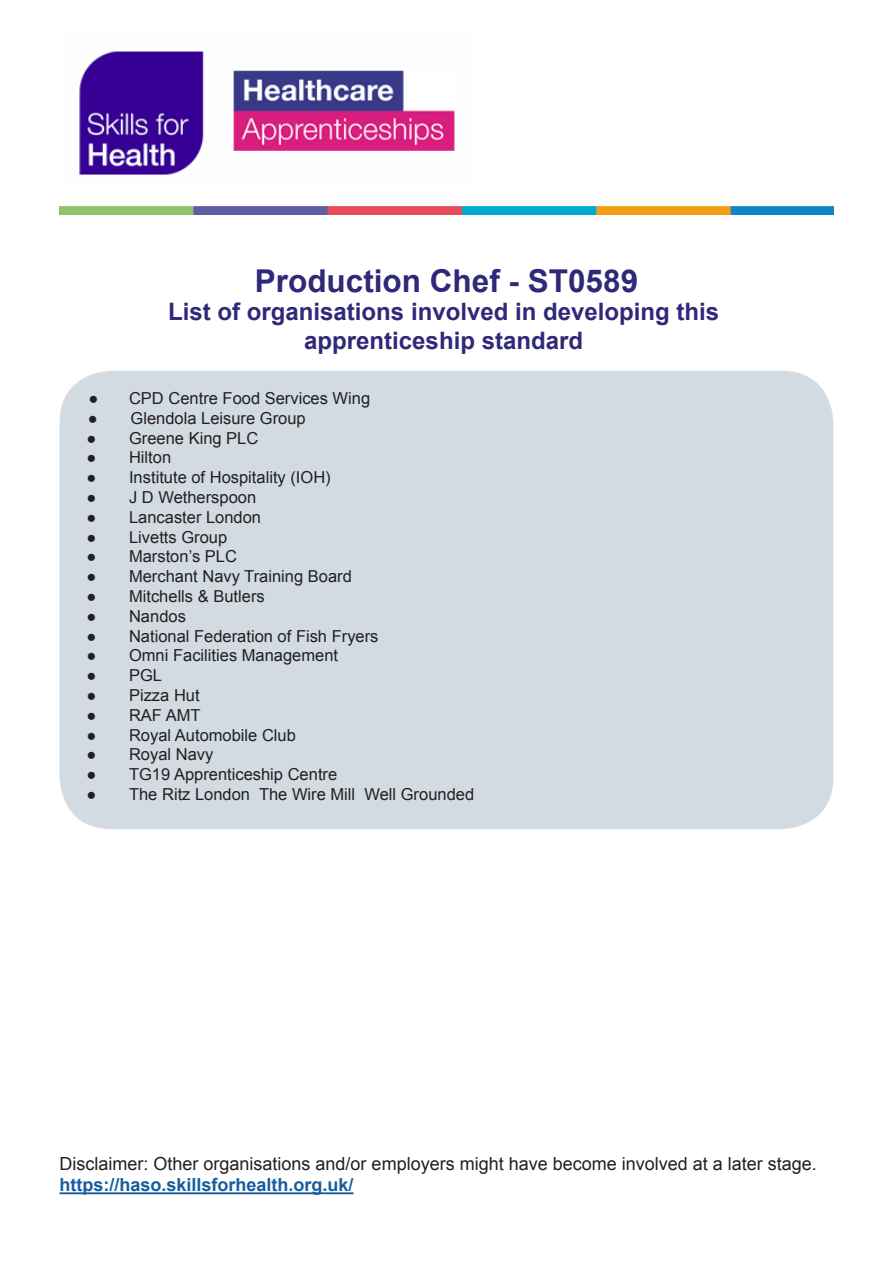
<style>
.page{position:relative;width:893px;height:1263px;background:#fff}
.page>*{position:absolute;margin:0;border:0;box-sizing:border-box;transform-origin:0 0}
.Heading_one{font:700 31.5px "Arial";color:#302878}
.Heading_two{font:700 24px/28.8px "Arial";color:#302878;text-align:center}
.Body_text{font:18px "Arial";color:#231f20}
.Heading_three_HASO{font:700 18px "Arial";color:#175d9e}
.t1{font:16.5px "Arial";color:#231f20}
.s1{font-weight:700}
</style>
<div class="page">
<img style="left:79px;top:51px;width:376px;height:124px">
<img style="left:60px;top:207px;width:773px;height:7px">
<div style="left:60px;top:371px;width:773px;height:457px;background:#d3dbe2;border-radius:51px"></div>
<hr style="left:60px;top:1192px;width:294px;height:2px;background:#175d9e">
<p class="Heading_one" style="left:255px;top:260px;width:385px">Production Chef - ST0589</p>
<p class="Heading_two" style="left:168px;top:298px;width:552px">List of organisations involved in developing this apprenticeship standard</p>
<p class="t1" style="left:89px;top:387px;width:283px"><span class="s1">●</span> CPD Centre Food Services Wing</p>
<p class="t1" style="left:88px;top:407px;width:219px"><span class="s1">●</span> Glendola Leisure Group</p>
<p class="t1" style="left:86px;top:427px;width:174px"><span class="s1">●</span> Greene King PLC</p>
<p class="t1" style="left:86px;top:447px;width:86px"><span class="s1">●</span> Hilton</p>
<p class="t1" style="left:86px;top:467px;width:246px"><span class="s1">●</span> Institute of Hospitality (IOH)</p>
<p class="t1" style="left:86px;top:486px;width:171px"><span class="s1">●</span> J D Wetherspoon</p>
<p class="t1" style="left:86px;top:506px;width:176px"><span class="s1">●</span> Lancaster London</p>
<p class="t1" style="left:86px;top:526px;width:142px"><span class="s1">●</span> Livetts Group</p>
<p class="t1" style="left:86px;top:546px;width:152px"><span class="s1">●</span> Marston’s PLC</p>
<p class="t1" style="left:86px;top:566px;width:267px"><span class="s1">●</span> Merchant Navy Training Board</p>
<p class="t1" style="left:86px;top:585px;width:180px"><span class="s1">●</span> Mitchells &amp; Butlers</p>
<p class="t1" style="left:86px;top:605px;width:101px"><span class="s1">●</span> Nandos</p>
<p class="t1" style="left:86px;top:625px;width:294px"><span class="s1">●</span> National Federation of Fish Fryers</p>
<p class="t1" style="left:86px;top:645px;width:253px"><span class="s1">●</span> Omni Facilities Management</p>
<p class="t1" style="left:86px;top:665px;width:77px"><span class="s1">●</span> PGL</p>
<p class="t1" style="left:86px;top:684px;width:115px"><span class="s1">●</span> Pizza Hut</p>
<p class="t1" style="left:86px;top:704px;width:116px"><span class="s1">●</span> RAF AMT</p>
<p class="t1" style="left:86px;top:724px;width:211px"><span class="s1">●</span> Royal Automobile Club</p>
<p class="t1" style="left:86px;top:744px;width:129px"><span class="s1">●</span> Royal Navy</p>
<p class="t1" style="left:86px;top:764px;width:252px"><span class="s1">●</span> TG19 Apprenticeship Centre</p>
<p class="t1" style="left:87px;top:783px;width:389px"><span class="s1">●</span> The Ritz London The Wire Mill Well Grounded</p>
<p class="Body_text" style="left:60px;top:1152px;width:759px">Disclaimer: Other organisations and/or employers might have become involved at a later stage.</p>
<p class="Heading_three_HASO" style="left:60px;top:1173px;width:296px">https://haso.skillsforhealth.org.uk/</p>
</div>
